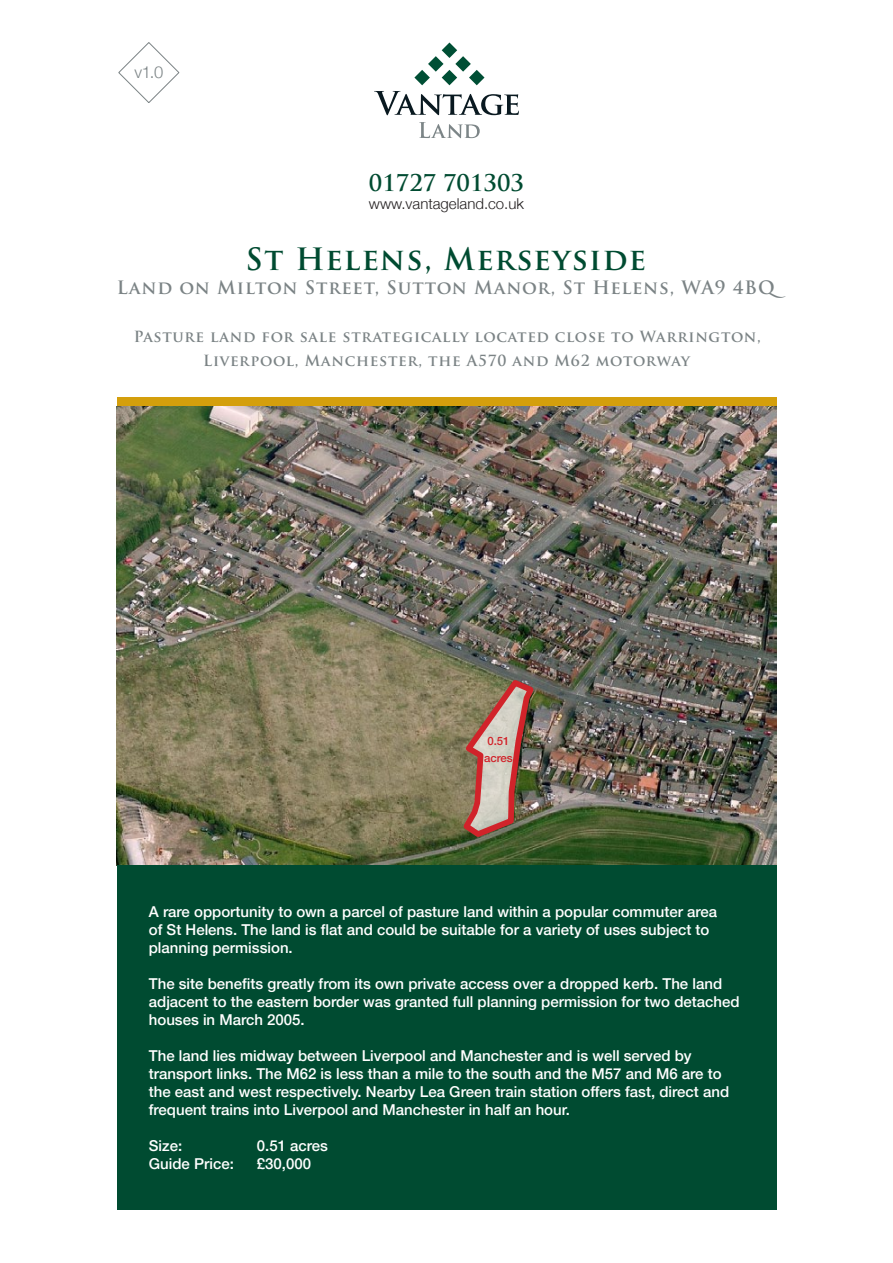
<style>
.page{position:relative;width:893px;height:1263px;background:#fff}
.page>*{position:absolute;margin:0;border:0;box-sizing:border-box;transform-origin:0 0}
.t1{font:700 30px "Trajan Pro";letter-spacing:.04em;color:#004b31}
.t2{font:700 22.5px "Trajan Pro";color:#004b31}
.t3{font:700 18px "Trajan Pro";letter-spacing:.05em;color:#7b8385}
.Description{font:300 16.5px "Helvetica Neue";color:#7b8385}
.t4{font:500 15px/18px "Helvetica Neue LT";color:#fff}
.t5{font:700 15px/24px "Trajan Pro";letter-spacing:.05em;color:#7b8385;text-align:center}
.t6{font:300 15px "Helvetica Neue";color:#231f20}
.t7{font:500 11.4px "Helvetica Neue LT";color:#d1232a}
</style>
<div class="page">
<div style="left:117px;top:398px;width:659px;height:8px;background:#d49f0c"></div>
<img style="left:117px;top:406px;width:659px;height:459px">
<div style="left:117px;top:865px;width:659px;height:345px;background:#004b31"></div>
<svg style="left:118px;top:42px;width:61px;height:61px"></svg>
<svg style="left:414px;top:43px;width:70px;height:42px"></svg>
<svg style="left:374px;top:91px;width:145px;height:24px"></svg>
<svg style="left:419px;top:122px;width:61px;height:16px"></svg>
<img style="left:459px;top:675px;width:79px;height:165px">
<p class="Description" style="left:134px;top:62px;width:30px">v1.0</p>
<p class="t2" style="left:369px;top:169px;width:157px">01727 701303</p>
<p class="t6" style="left:369px;top:194px;width:157px">www.vantageland.co.uk</p>
<p class="t1" style="left:245px;top:240px;width:402px">St Helens, Merseyside</p>
<p class="t3" style="left:117px;top:276px;width:670px">Land on Milton Street, Sutton Manor, St Helens, WA9 4BQ</p>
<p class="t5" style="left:134px;top:324px;width:629px">Pasture land for sale strategically located close to Warrington,<br>Liverpool, Manchester, the A570 and M62 motorway</p>
<p class="t7" style="left:487px;top:734px;width:24px">0.51</p>
<p class="t7" style="left:484px;top:751px;width:30px">acres</p>
<p class="t4" style="left:149px;top:902px;width:570px">A rare opportunity to own a parcel of pasture land within a popular commuter area of St Helens. The land is flat and could be suitable for a variety of uses subject to planning permission.</p>
<p class="t4" style="left:149px;top:974px;width:592px">The site benefits greatly from its own private access over a dropped kerb. The land adjacent to the eastern border was granted full planning permission for two detached houses in March 2005.</p>
<p class="t4" style="left:149px;top:1046px;width:582px">The land lies midway between Liverpool and Manchester and is well served by transport links. The M62 is less than a mile to the south and the M57 and M6 are to the east and west respectively. Nearby Lea Green train station offers fast, direct and frequent trains into Liverpool and Manchester in half an hour.</p>
<p class="t4" style="left:149px;top:1136px;width:35px">Size:</p>
<p class="t4" style="left:257px;top:1136px;width:73px">0.51 acres</p>
<p class="t4" style="left:149px;top:1154px;width:87px">Guide Price:</p>
<p class="t4" style="left:257px;top:1154px;width:56px">£30,000</p>
</div>
